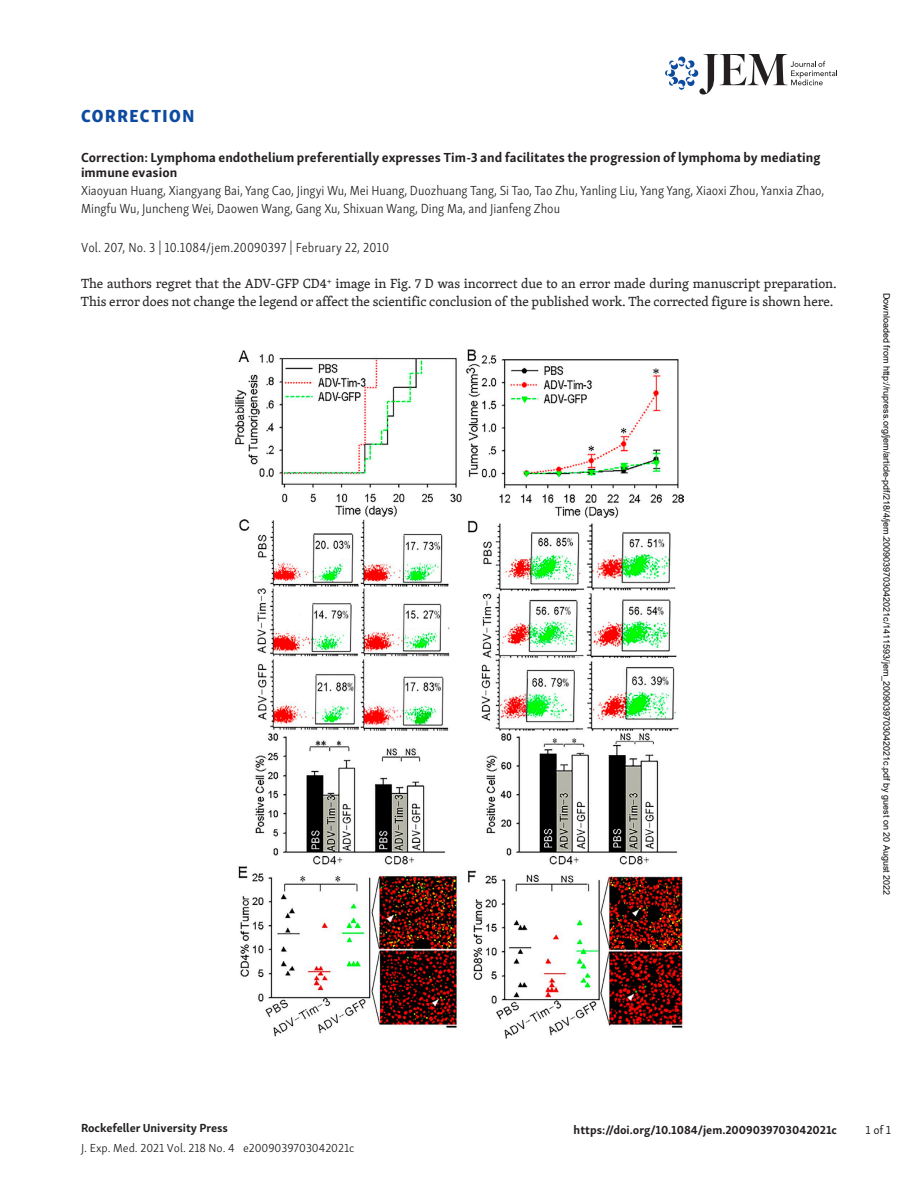
<style>
.page{position:relative;width:918px;height:1188px;background:#fff}
.page>*{position:absolute;margin:0;border:0;box-sizing:border-box;transform-origin:0 0}
.t1{font:18px "Skolar Sans PE Cn Eb";letter-spacing:.085em;color:#0d4ba0}
.t2{font:300 13.5px/18px "Skolar Sans PE Cn";color:#231f20}
.t3{font:13.5px/18px "Skolar PE";letter-spacing:-.005em;color:#231f20}
.t4{font:700 13.5px/15px "Skolar Sans PE";letter-spacing:.005em;color:#231f20}
.t5{font:700 12px "Skolar Sans PE";color:#231f20}
.t6{font:300 12px "Skolar Sans PE";color:#231f20}
.t7{font:12px "Skolar Sans PE";color:#231f20}
.t8{font:9px "Arial";color:#000}
</style>
<div class="page">
<svg style="left:665px;top:54px;width:172px;height:40px"></svg>
<img style="left:235px;top:349px;width:449px;height:689px">
<h1 class="t1" style="left:81px;top:100px;width:115px">CORRECTION</h1>
<p class="t4" style="left:81px;top:149px;width:741px">Correction: Lymphoma endothelium preferentially expresses Tim-3 and facilitates the progression of lymphoma by mediating immune evasion</p>
<p class="t2" style="left:81px;top:181px;width:745px">Xiaoyuan Huang, Xiangyang Bai, Yang Cao, Jingyi Wu, Mei Huang, Duozhuang Tang, Si Tao, Tao Zhu, Yanling Liu, Yang Yang, Xiaoxi Zhou, Yanxia Zhao,<br>Mingfu Wu, Juncheng Wei, Daowen Wang, Gang Xu, Shixuan Wang, Ding Ma, and Jianfeng Zhou</p>
<p class="t2" style="left:81px;top:238px;width:310px">Vol. 207, No. 3 | 10.1084/jem.20090397 | February 22, 2010</p>
<p class="t3" style="left:81px;top:274px;width:757px">The authors regret that the ADV-GFP CD4<sup>+</sup> image in Fig. 7 D was incorrect due to an error made during manuscript preparation.<br>This error does not change the legend or affect the scientific conclusion of the published work. The corrected figure is shown here.</p>
<p class="t8" style="left:890px;top:293px;width:604px;rotate:90deg">Downloaded from http://rupress.org/jem/article-pdf/218/4/jem.2009039703042021c/1411593/jem_2009039703042021c.pdf by guest on 20 August 2022</p>
<p class="t5" style="left:81px;top:1118px;width:149px">Rockefeller University Press</p>
<p class="t6" style="left:81px;top:1139px;width:275px">J. Exp. Med. 2021 Vol. 218 No. 4 e2009039703042021c</p>
<p class="t5" style="left:574px;top:1120px;width:265px">https://doi.org/10.1084/jem.2009039703042021c</p>
<p class="t7" style="left:866px;top:1121px;width:27px">1 of 1</p>
</div>
